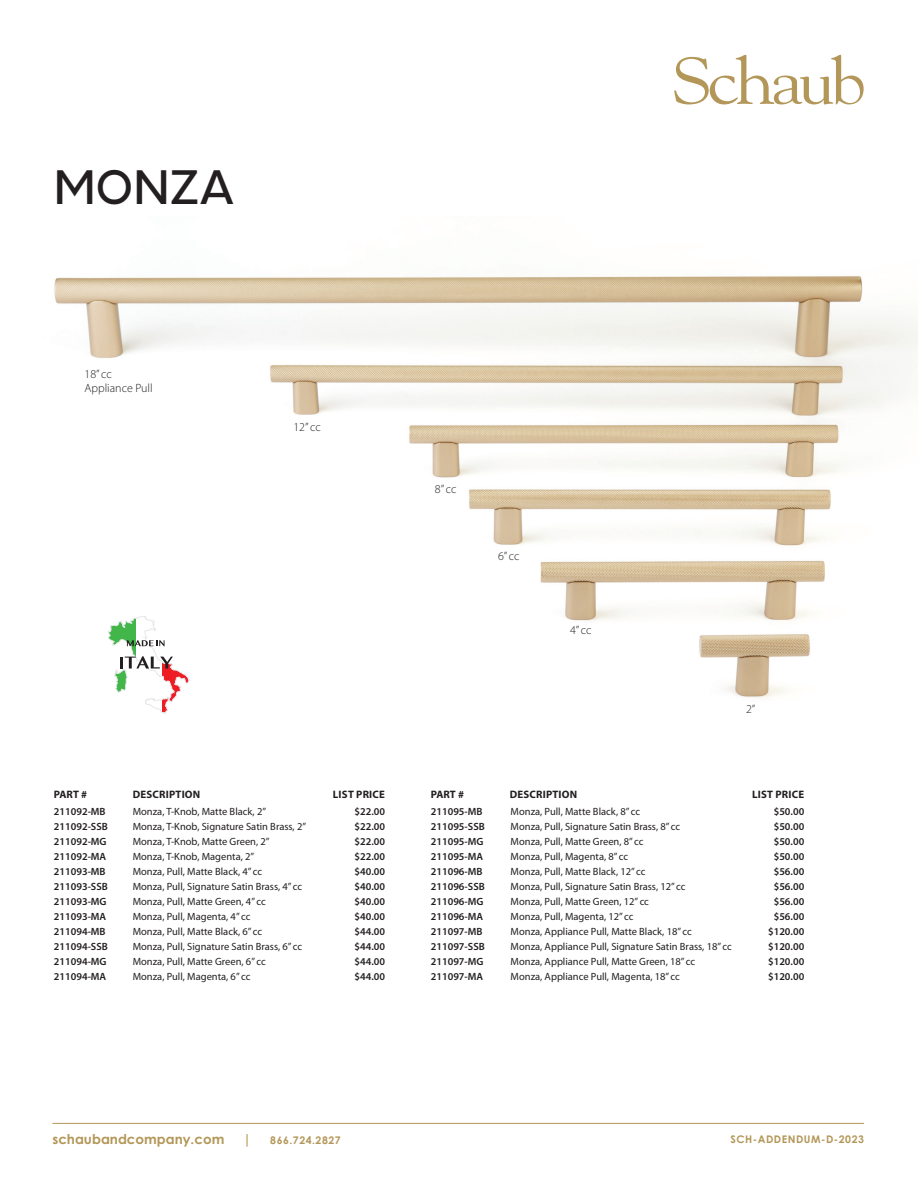
<style>
.page{position:relative;width:918px;height:1188px;background:#fff}
.page>*{position:absolute;margin:0;border:0;box-sizing:border-box;transform-origin:0 0}
.t1{font:500 45px "Orkney";letter-spacing:.01em;color:#231f20}
.t2{font:700 13.5px "Century Gothic Pro";color:#b39758}
.t3{font:300 12px "Myriad Pro";color:#231f20}
.t4{font:700 10.8px "Myriad Pro";letter-spacing:.02em;color:#231f20}
.t5{font:10.5px "Myriad Pro";color:#231f20}
.t6{font:600 10.5px "Myriad Pro";color:#231f20}
.t7{font:700 10.5px "Century Gothic Pro";letter-spacing:.05em;color:#b39758}
</style>
<div class="page">
<img style="left:54px;top:276px;width:864px;height:422px">
<hr style="left:52px;top:1123px;width:812px;height:1px;background:#b39758">
<svg style="left:674px;top:55px;width:190px;height:49px"></svg>
<svg style="left:108px;top:614px;width:81px;height:100px"></svg>
<p class="t1" style="left:54px;top:158px;width:182px">MONZA</p>
<p class="t3" style="left:84px;top:367px;width:29px">18” cc</p>
<p class="t3" style="left:84px;top:382px;width:70px">Appliance Pull</p>
<p class="t3" style="left:293px;top:421px;width:29px">12” cc</p>
<p class="t3" style="left:435px;top:482px;width:23px">8” cc</p>
<p class="t3" style="left:498px;top:549px;width:23px">6” cc</p>
<p class="t3" style="left:570px;top:624px;width:23px">4” cc</p>
<p class="t3" style="left:746px;top:702px;width:11px">2”</p>
<p class="t4" style="left:54px;top:787px;width:35px">PART #</p>
<p class="t4" style="left:133px;top:787px;width:69px">DESCRIPTION</p>
<p class="t4" style="left:333px;top:787px;width:54px">LIST PRICE</p>
<p class="t4" style="left:431px;top:787px;width:35px">PART #</p>
<p class="t4" style="left:510px;top:787px;width:69px">DESCRIPTION</p>
<p class="t4" style="left:752px;top:787px;width:54px">LIST PRICE</p>
<p class="t6" style="left:54px;top:805px;width:53px">211092-MB</p>
<p class="t6" style="left:54px;top:820px;width:56px">211092-SSB</p>
<p class="t6" style="left:54px;top:835px;width:54px">211092-MG</p>
<p class="t6" style="left:54px;top:850px;width:54px">211092-MA</p>
<p class="t6" style="left:54px;top:865px;width:53px">211093-MB</p>
<p class="t6" style="left:54px;top:880px;width:56px">211093-SSB</p>
<p class="t6" style="left:54px;top:895px;width:54px">211093-MG</p>
<p class="t6" style="left:54px;top:910px;width:54px">211093-MA</p>
<p class="t6" style="left:54px;top:925px;width:53px">211094-MB</p>
<p class="t6" style="left:54px;top:940px;width:56px">211094-SSB</p>
<p class="t6" style="left:54px;top:955px;width:54px">211094-MG</p>
<p class="t6" style="left:54px;top:970px;width:54px">211094-MA</p>
<p class="t6" style="left:355px;top:805px;width:32px">$22.00</p>
<p class="t6" style="left:355px;top:820px;width:32px">$22.00</p>
<p class="t6" style="left:355px;top:835px;width:32px">$22.00</p>
<p class="t6" style="left:355px;top:850px;width:32px">$22.00</p>
<p class="t6" style="left:355px;top:865px;width:32px">$40.00</p>
<p class="t6" style="left:355px;top:880px;width:32px">$40.00</p>
<p class="t6" style="left:355px;top:895px;width:32px">$40.00</p>
<p class="t6" style="left:355px;top:910px;width:32px">$40.00</p>
<p class="t6" style="left:355px;top:925px;width:32px">$44.00</p>
<p class="t6" style="left:355px;top:940px;width:32px">$44.00</p>
<p class="t6" style="left:355px;top:955px;width:32px">$44.00</p>
<p class="t6" style="left:355px;top:970px;width:32px">$44.00</p>
<p class="t6" style="left:774px;top:805px;width:32px">$50.00</p>
<p class="t6" style="left:774px;top:820px;width:32px">$50.00</p>
<p class="t6" style="left:774px;top:835px;width:32px">$50.00</p>
<p class="t6" style="left:774px;top:850px;width:32px">$50.00</p>
<p class="t6" style="left:774px;top:865px;width:32px">$56.00</p>
<p class="t6" style="left:774px;top:880px;width:32px">$56.00</p>
<p class="t6" style="left:774px;top:895px;width:32px">$56.00</p>
<p class="t6" style="left:774px;top:910px;width:32px">$56.00</p>
<p class="t6" style="left:768px;top:925px;width:38px">$120.00</p>
<p class="t6" style="left:768px;top:940px;width:38px">$120.00</p>
<p class="t6" style="left:768px;top:955px;width:38px">$120.00</p>
<p class="t6" style="left:768px;top:970px;width:38px">$120.00</p>
<p class="t5" style="left:133px;top:805px;width:135px">Monza, T-Knob, Matte Black, 2”</p>
<p class="t5" style="left:133px;top:820px;width:175px">Monza, T-Knob, Signature Satin Brass, 2”</p>
<p class="t5" style="left:133px;top:835px;width:138px">Monza, T-Knob, Matte Green, 2”</p>
<p class="t5" style="left:133px;top:850px;width:123px">Monza, T-Knob, Magenta, 2”</p>
<p class="t5" style="left:133px;top:865px;width:131px">Monza, Pull, Matte Black, 4” cc</p>
<p class="t5" style="left:133px;top:880px;width:171px">Monza, Pull, Signature Satin Brass, 4” cc</p>
<p class="t5" style="left:133px;top:895px;width:135px">Monza, Pull, Matte Green, 4” cc</p>
<p class="t5" style="left:133px;top:910px;width:119px">Monza, Pull, Magenta, 4” cc</p>
<p class="t5" style="left:133px;top:925px;width:131px">Monza, Pull, Matte Black, 6” cc</p>
<p class="t5" style="left:133px;top:940px;width:171px">Monza, Pull, Signature Satin Brass, 6” cc</p>
<p class="t5" style="left:133px;top:955px;width:135px">Monza, Pull, Matte Green, 6” cc</p>
<p class="t5" style="left:133px;top:970px;width:119px">Monza, Pull, Magenta, 6” cc</p>
<p class="t5" style="left:511px;top:805px;width:131px">Monza, Pull, Matte Black, 8” cc</p>
<p class="t5" style="left:511px;top:820px;width:171px">Monza, Pull, Signature Satin Brass, 8” cc</p>
<p class="t5" style="left:511px;top:835px;width:135px">Monza, Pull, Matte Green, 8” cc</p>
<p class="t5" style="left:511px;top:850px;width:119px">Monza, Pull, Magenta, 8” cc</p>
<p class="t5" style="left:511px;top:865px;width:136px">Monza, Pull, Matte Black, 12” cc</p>
<p class="t5" style="left:511px;top:880px;width:176px">Monza, Pull, Signature Satin Brass, 12” cc</p>
<p class="t5" style="left:511px;top:895px;width:140px">Monza, Pull, Matte Green, 12” cc</p>
<p class="t5" style="left:511px;top:910px;width:125px">Monza, Pull, Magenta, 12” cc</p>
<p class="t5" style="left:511px;top:925px;width:183px">Monza, Appliance Pull, Matte Black, 18” cc</p>
<p class="t5" style="left:511px;top:940px;width:223px">Monza, Appliance Pull, Signature Satin Brass, 18” cc</p>
<p class="t5" style="left:511px;top:955px;width:186px">Monza, Appliance Pull, Matte Green, 18” cc</p>
<p class="t5" style="left:511px;top:970px;width:171px">Monza, Appliance Pull, Magenta, 18” cc</p>
<p class="t6" style="left:431px;top:805px;width:53px">211095-MB</p>
<p class="t6" style="left:431px;top:820px;width:56px">211095-SSB</p>
<p class="t6" style="left:431px;top:835px;width:54px">211095-MG</p>
<p class="t6" style="left:431px;top:850px;width:54px">211095-MA</p>
<p class="t6" style="left:431px;top:865px;width:53px">211096-MB</p>
<p class="t6" style="left:431px;top:880px;width:56px">211096-SSB</p>
<p class="t6" style="left:431px;top:895px;width:54px">211096-MG</p>
<p class="t6" style="left:431px;top:910px;width:54px">211096-MA</p>
<p class="t6" style="left:431px;top:925px;width:53px">211097-MB</p>
<p class="t6" style="left:431px;top:940px;width:56px">211097-SSB</p>
<p class="t6" style="left:431px;top:955px;width:54px">211097-MG</p>
<p class="t6" style="left:431px;top:970px;width:54px">211097-MA</p>
<p class="t2" style="left:52px;top:1131px;width:173px">schaubandcompany.com</p>
<p class="t2" style="left:243px;top:1131px;width:10px">|</p>
<p class="t7" style="left:270px;top:1134px;width:72px">866.724.2827</p>
<p class="t7" style="left:730px;top:1133px;width:135px">SCH-ADDENDUM-D-2023</p>
</div>
